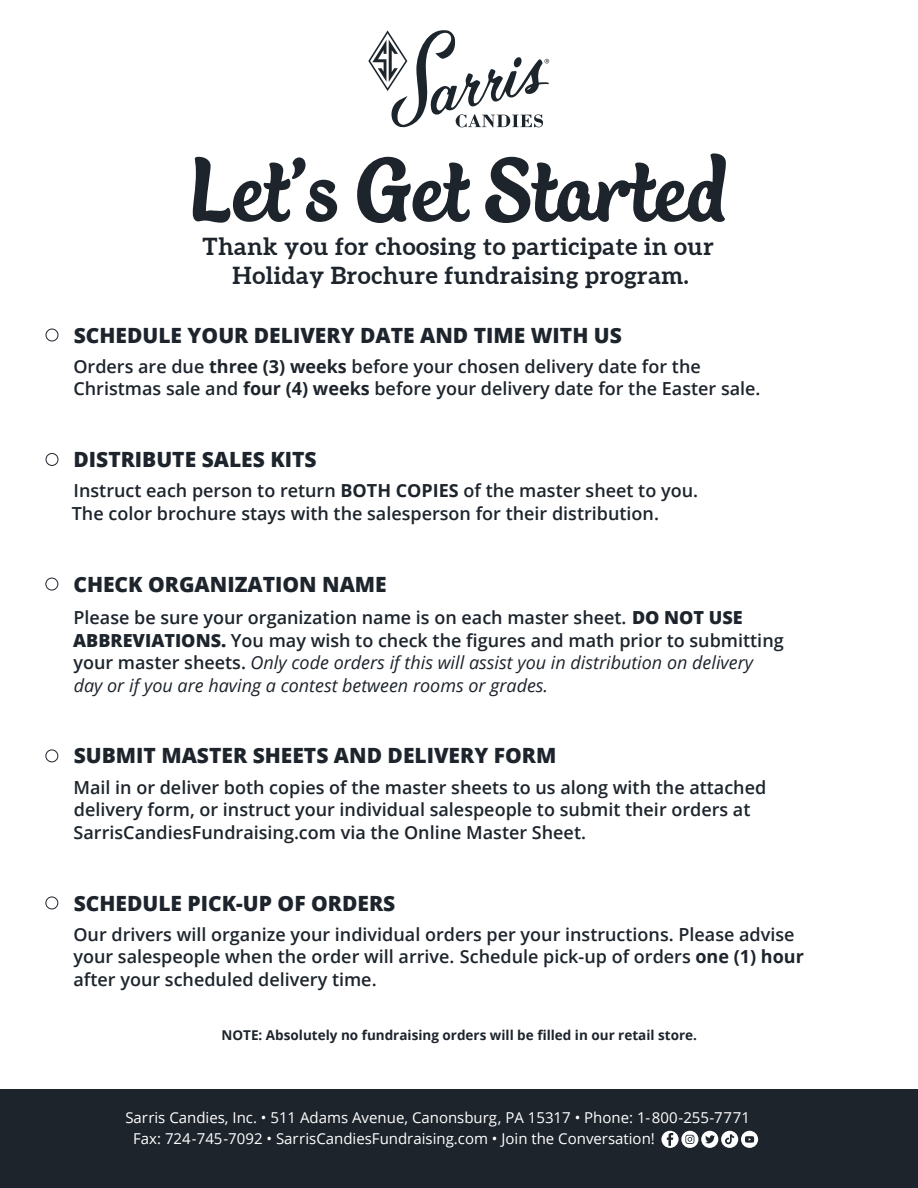
<style>
.page{position:relative;width:918px;height:1188px;background:#fff}
.page>*{position:absolute;margin:0;border:0;box-sizing:border-box;transform-origin:0 0}
.t1{font:108px "Bali Script";color:#1d242c}
.t2{font:700 24px/28.8px "Aleo";letter-spacing:.025em;color:#1d242c;text-align:center}
.t3{font:800 21px "Open Sans";color:#1d242c}
.t4{font:600 18px/22.5px "Open Sans";color:#1d242c}
.t5{font:15px/21px "Open Sans";color:#fff}
.t6{font:700 13.5px "Open Sans";color:#1d242c}
.s1{font-weight:700}
.s2{font-weight:800}
.s3{font-weight:400;font-style:italic}
</style>
<div class="page">
<div style="left:0;top:1090px;width:918px;height:98px;background:#1d242c"></div>
<svg style="left:661px;top:1131px;width:97px;height:17px"></svg>
<svg style="left:368px;top:30px;width:181px;height:98px"></svg>
<div style="left:46px;top:453px;width:12px;height:13px;border:1px solid #1d242c;border-radius:50%"></div>
<div style="left:46px;top:329px;width:12px;height:12px;border:1px solid #1d242c;border-radius:50%"></div>
<div style="left:45px;top:749px;width:13px;height:13px;border:1px solid #1d242c;border-radius:50%"></div>
<div style="left:45px;top:578px;width:13px;height:13px;border:1px solid #1d242c;border-radius:50%"></div>
<div style="left:45px;top:896px;width:13px;height:13px;border:1px solid #1d242c;border-radius:50%"></div>
<p class="t1" style="left:191px;top:136px;width:538px">Let’s Get Started</p>
<p class="t2" style="left:203px;top:233px;width:513px">Thank you for choosing to participate in our<br>Holiday Brochure fundraising program.</p>
<p class="t3" style="left:74px;top:319px;width:550px">SCHEDULE YOUR DELIVERY DATE AND TIME WITH US</p>
<p class="t4" style="left:73px;top:354px;width:689px">Orders are due <span class="s1">three (3) weeks</span> before your chosen delivery date for the<br>Christmas sale and <span class="s1">four (4) weeks</span> before your delivery date for the Easter sale.</p>
<p class="t3" style="left:73px;top:443px;width:245px">DISTRIBUTE SALES KITS</p>
<p class="t4" style="left:72px;top:479px;width:628px">Instruct each person to return <span class="s1">BOTH COPIES</span> of the master sheet to you.<br>The color brochure stays with the salesperson for their distribution.</p>
<p class="t3" style="left:73px;top:568px;width:315px">CHECK ORGANIZATION NAME</p>
<p class="t4" style="left:73px;top:606px;width:712px">Please be sure your organization name is on each master sheet. <span class="s2">DO NOT USE ABBREVIATIONS.</span> You may wish to check the figures and math prior to submitting your master sheets. <span class="s3">Only code orders if this will assist you in distribution on delivery day or if you are having a contest between rooms or grades.</span></p>
<p class="t3" style="left:74px;top:740px;width:484px">SUBMIT MASTER SHEETS AND DELIVERY FORM</p>
<p class="t4" style="left:73px;top:775px;width:694px">Mail in or deliver both copies of the master sheets to us along with the attached delivery form, or instruct your individual salespeople to submit their orders at<br>SarrisCandiesFundraising.com via the Online Master Sheet.</p>
<p class="t3" style="left:74px;top:887px;width:323px">SCHEDULE PICK-UP OF ORDERS</p>
<p class="t4" style="left:73px;top:923px;width:732px">Our drivers will organize your individual orders per your instructions. Please advise your salespeople when the order will arrive. Schedule pick-up of orders <span class="s1">one (1) hour </span>after your scheduled delivery time.</p>
<p class="t6" style="left:222px;top:1025px;width:477px">NOTE: Absolutely no fundraising orders will be filled in our retail store.</p>
<p class="t5" style="left:133px;top:1107px;width:618px;text-indent:-8px">Sarris Candies, Inc. • 511 Adams Avenue, Canonsburg, PA 15317 • Phone: 1-800-255-7771<br>Fax: 724-745-7092 • SarrisCandiesFundraising.com • Join the Conversation!</p>
</div>
